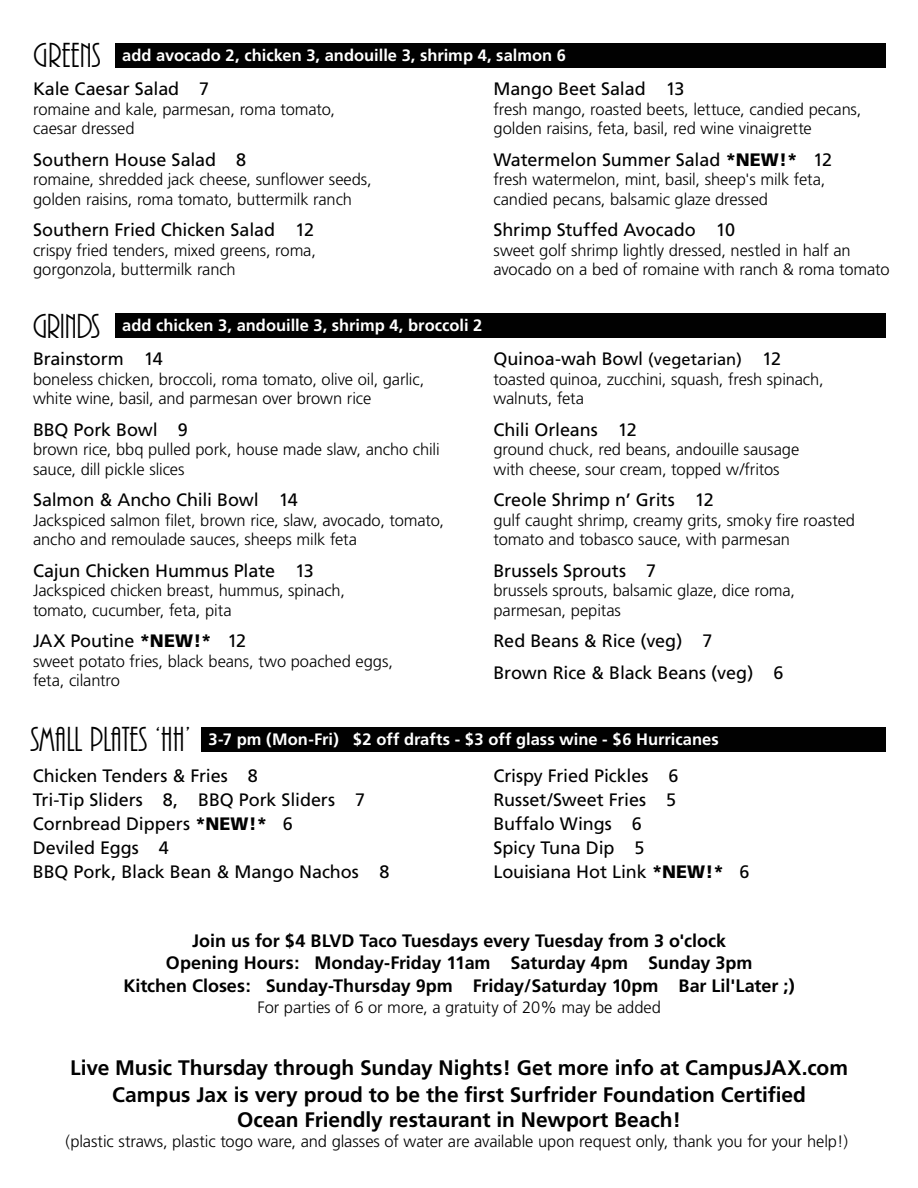
<style>
.page{position:relative;width:918px;height:1188px;background:#fff}
.page>*{position:absolute;margin:0;border:0;box-sizing:border-box;transform-origin:0 0}
.t1{font:36px "ARBONNIE";color:#010101}
.t2{font:700 21px/26.1px "Frutiger";letter-spacing:-.005em;color:#010101;text-align:center}
.t3{font:18px/24px "Frutiger";letter-spacing:-.005em;color:#010101}
.t4{font:700 18px/22.5px "Frutiger";letter-spacing:-.005em;color:#010101;text-align:center}
.t5{font:300 16.5px/19.5px "Frutiger";letter-spacing:-.005em;color:#010101}
.t6{font:700 16.5px "Frutiger";color:#fff}
.s1{font-weight:900}
.s2{font-size:16.5px}
</style>
<div class="page">
<div style="left:115px;top:314px;width:770px;height:24px;background:#010101"></div>
<div style="left:201px;top:727px;width:684px;height:24px;background:#010101"></div>
<div style="left:115px;top:43px;width:770px;height:25px;background:#010101"></div>
<h1 class="t1" style="left:34px;top:37px;width:68px">GREENS</h1>
<p class="t3" style="left:33px;top:77px;width:178px">Kale Caesar Salad 7</p>
<p class="t5" style="left:33px;top:99px;width:303px">romaine and kale, parmesan, roma tomato, caesar dressed</p>
<p class="t3" style="left:33px;top:147px;width:215px">Southern House Salad 8</p>
<p class="t5" style="left:33px;top:170px;width:340px">romaine, shredded jack cheese, sunflower seeds, golden raisins, roma tomato, buttermilk ranch</p>
<p class="t3" style="left:33px;top:218px;width:282px">Southern Fried Chicken Salad 12</p>
<p class="t5" style="left:33px;top:240px;width:284px">crispy fried tenders, mixed greens, roma, gorgonzola, buttermilk ranch</p>
<p class="t6" style="left:122px;top:45px;width:445px">add avocado 2, chicken 3, andouille 3, shrimp 4, salmon 6</p>
<p class="t3" style="left:493px;top:77px;width:192px">Mango Beet Salad 13</p>
<p class="t5" style="left:493px;top:99px;width:370px">fresh mango, roasted beets, lettuce, candied pecans, golden raisins, feta, basil, red wine vinaigrette</p>
<p class="t3" style="left:493px;top:147px;width:340px">Watermelon Summer Salad <span class="s1">*NEW!*</span> 12</p>
<p class="t5" style="left:493px;top:170px;width:333px">fresh watermelon, mint, basil, sheep's milk feta, candied pecans, balsamic glaze dressed</p>
<p class="t3" style="left:493px;top:218px;width:243px">Shrimp Stuffed Avocado 10</p>
<p class="t5" style="left:493px;top:240px;width:398px">sweet golf shrimp lightly dressed, nestled in half an avocado on a bed of romaine with ranch &amp; roma tomato</p>
<h1 class="t1" style="left:33px;top:308px;width:68px">GRINDS</h1>
<p class="t6" style="left:122px;top:316px;width:362px">add chicken 3, andouille 3, shrimp 4, broccoli 2</p>
<p class="t3" style="left:33px;top:347px;width:131px">Brainstorm 14</p>
<p class="t5" style="left:33px;top:369px;width:393px">boneless chicken, broccoli, roma tomato, olive oil, garlic, white wine, basil, and parmesan over brown rice</p>
<p class="t3" style="left:33px;top:417px;width:156px">BBQ Pork Bowl 9</p>
<p class="t5" style="left:33px;top:440px;width:408px">brown rice, bbq pulled pork, house made slaw, ancho chili sauce, dill pickle slices</p>
<p class="t3" style="left:33px;top:488px;width:266px">Salmon &amp; Ancho Chili Bowl 14</p>
<p class="t5" style="left:33px;top:510px;width:413px">Jackspiced salmon filet, brown rice, slaw, avocado, tomato, ancho and remoulade sauces, sheeps milk feta</p>
<p class="t3" style="left:33px;top:558px;width:282px">Cajun Chicken Hummus Plate 13</p>
<p class="t5" style="left:33px;top:581px;width:313px">Jackspiced chicken breast, hummus, spinach, tomato, cucumber, feta, pita</p>
<p class="t3" style="left:33px;top:629px;width:215px">JAX Poutine <span class="s1">*NEW!*</span> 12</p>
<p class="t5" style="left:33px;top:651px;width:361px">sweet potato fries, black beans, two poached eggs, feta, cilantro</p>
<p class="t3" style="left:493px;top:347px;width:289px">Quinoa-wah Bowl <span class="s2">(vegetarian)</span> 12</p>
<p class="t5" style="left:493px;top:369px;width:332px">toasted quinoa, zucchini, squash, fresh spinach, walnuts, feta</p>
<p class="t3" style="left:493px;top:417px;width:145px">Chili Orleans 12</p>
<p class="t5" style="left:493px;top:440px;width:307px">ground chuck, red beans, andouille sausage with cheese, sour cream, topped w/fritos</p>
<p class="t3" style="left:493px;top:488px;width:222px">Creole Shrimp n’ Grits 12</p>
<p class="t5" style="left:493px;top:510px;width:363px">gulf caught shrimp, creamy grits, smoky fire roasted tomato and tobasco sauce, with parmesan</p>
<p class="t3" style="left:493px;top:558px;width:164px">Brussels Sprouts 7</p>
<p class="t5" style="left:493px;top:581px;width:303px">brussels sprouts, balsamic glaze, dice roma, parmesan, pepitas</p>
<p class="t3" style="left:493px;top:625px;width:291px;line-height:31.5px">Red Beans &amp; Rice (veg) 7<br>Brown Rice &amp; Black Beans (veg) 6</p>
<h1 class="t1" style="left:31px;top:721px;width:162px">SMALL PLATES ‘HH’</h1>
<p class="t6" style="left:209px;top:729px;width:512px">3-7 pm (Mon-Fri) $2 off drafts - $3 off glass wine - $6 Hurricanes</p>
<p class="t3" style="left:33px;top:764px;width:358px">Chicken Tenders &amp; Fries 8<br>Tri-Tip Sliders 8, BBQ Pork Sliders 7<br>Cornbread Dippers <span class="s1">*NEW!*</span> 6<br>Deviled Eggs 4<br>BBQ Pork, Black Bean &amp; Mango Nachos 8</p>
<p class="t3" style="left:493px;top:764px;width:258px">Crispy Fried Pickles 6<br>Russet/Sweet Fries 5<br>Buffalo Wings 6<br>Spicy Tuna Dip 5<br>Louisiana Hot Link <span class="s1">*NEW!*</span> 6</p>
<p class="t4" style="left:124px;top:929px;width:673px">Join us for $4 BLVD Taco Tuesdays every Tuesday from 3 o'clock<br>Opening Hours: Monday-Friday 11am Saturday 4pm Sunday 3pm<br>Kitchen Closes: Sunday-Thursday 9pm Friday/Saturday 10pm Bar Lil'Later ;)</p>
<p class="t5" style="left:257px;top:998px;width:405px">For parties of 6 or more, a gratuity of 20% may be added</p>
<p class="t2" style="left:70px;top:1055px;width:779px">Live Music Thursday through Sunday Nights! Get more info at CampusJAX.com<br>Campus Jax is very proud to be the first Surfrider Foundation Certified<br>Ocean Friendly restaurant in Newport Beach!</p>
<p class="t5" style="left:66px;top:1132px;width:784px">(plastic straws, plastic togo ware, and glasses of water are available upon request only, thank you for your help!)</p>
</div>
